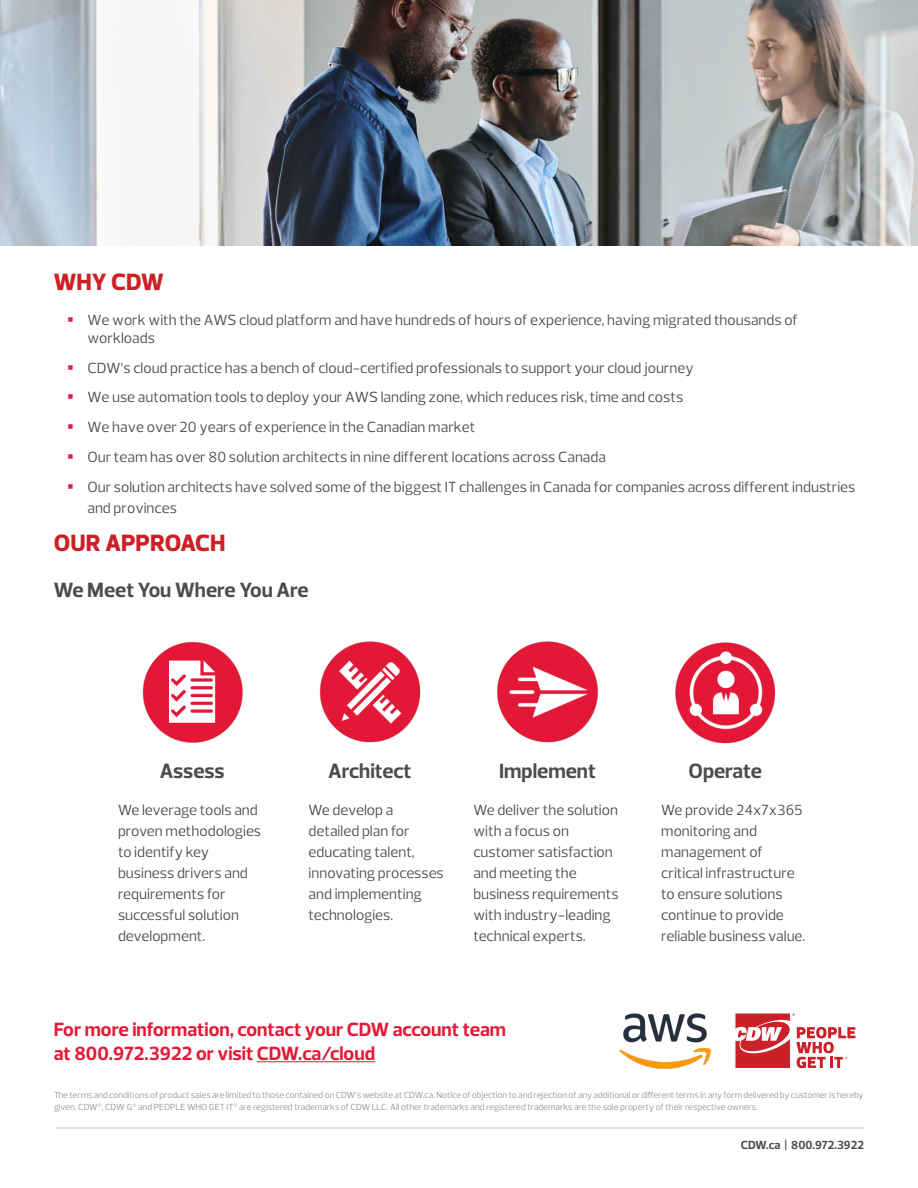
<style>
.page{position:relative;width:918px;height:1188px;background:#fff}
.page>*{position:absolute;margin:0;border:0;box-sizing:border-box;transform-origin:0 0}
.H1_-_Section{font:700 expanded 24px "Prelo";color:#cd2026}
.H2_-_Black{font:700 21px "Prelo";color:#4b4c4d}
.Body_-_CTA{font:700 19.5px/23.4px "Prelo";color:#e51836}
.Body_Text{font:15px/21px "Prelo";color:#4c4c4d}
.t1{font:700 12px "Prelo";color:#4b4c4d}
.t2{font:9px/12px "Prelo";color:#939598}
</style>
<div class="page">
<svg style="left:735px;top:1014px;width:120px;height:54px"></svg>
<hr style="left:56px;top:1128px;width:808px;height:1px;background:#c7c8ca">
<hr style="left:257px;top:1061px;width:118px;height:1px;background:#e51836">
<img style="left:142px;top:642px;width:101px;height:101px">
<img style="left:320px;top:641px;width:101px;height:102px">
<img style="left:497px;top:641px;width:101px;height:102px">
<img style="left:675px;top:642px;width:101px;height:101px">
<img style="left:0;top:0;width:918px;height:245px">
<img style="left:620px;top:1013px;width:91px;height:55px">
<h1 class="H1_-_Section" style="left:54px;top:267px;width:111px">WHY CDW</h1>
<p class="Body_Text" style="left:87px;top:311px;width:712px;line-height:18px">We work with the AWS cloud platform and have hundreds of hours of experience, having migrated thousands of workloads</p>
<p class="Body_Text" style="left:87px;top:353px;width:769px;line-height:29.8px">CDW’s cloud practice has a bench of cloud-certified professionals to support your cloud journey<br>We use automation tools to deploy your AWS landing zone, which reduces risk, time and costs<br>We have over 20 years of experience in the Canadian market<br>Our team has over 80 solution architects in nine different locations across Canada<br>Our solution architects have solved some of the biggest IT challenges in Canada for companies across different industries</p>
<p class="Body_Text" style="left:87px;top:498px;width:91px">and provinces</p>
<h1 class="H1_-_Section" style="left:54px;top:529px;width:173px">OUR APPROACH</h1>
<h2 class="H2_-_Black" style="left:54px;top:577px;width:257px">We Meet You Where You Are</h2>
<h2 class="H2_-_Black" style="left:160px;top:758px;width:66px">Assess</h2>
<h2 class="H2_-_Black" style="left:328px;top:758px;width:85px">Architect</h2>
<h2 class="H2_-_Black" style="left:499px;top:758px;width:98px">Implement</h2>
<h2 class="H2_-_Black" style="left:689px;top:758px;width:75px">Operate</h2>
<p class="Body_Text" style="left:118px;top:799px;width:145px">We leverage tools and proven methodologies to identify key business drivers and requirements for successful solution development.</p>
<p class="Body_Text" style="left:309px;top:799px;width:137px">We develop a detailed plan for educating talent, innovating processes and implementing technologies.</p>
<p class="Body_Text" style="left:473px;top:799px;width:147px">We deliver the solution with a focus on customer satisfaction and meeting the business requirements with industry-leading technical experts.</p>
<p class="Body_Text" style="left:661px;top:799px;width:146px">We provide 24x7x365 monitoring and management of critical infrastructure to ensure solutions continue to provide reliable business value.</p>
<p class="Body_-_CTA" style="left:54px;top:1018px;width:454px">For more information, contact your CDW account team at 800.972.3922 or visit CDW.ca/cloud</p>
<p class="t2" style="left:54px;top:1089px;width:811px">The terms and conditions of product sales are limited to those contained on CDW’s website at CDW.ca. Notice of objection to and rejection of any additional or different terms in any form delivered by customer is hereby given. CDW<sup>®</sup>, CDW•G<sup>®</sup> and PEOPLE WHO GET IT<sup>®</sup> are registered trademarks of CDW LLC. All other trademarks and registered trademarks are the sole property of their respective owners.</p>
<p class="t1" style="left:741px;top:1137px;width:125px">CDW.ca | 800.972.3922</p>
</div>
